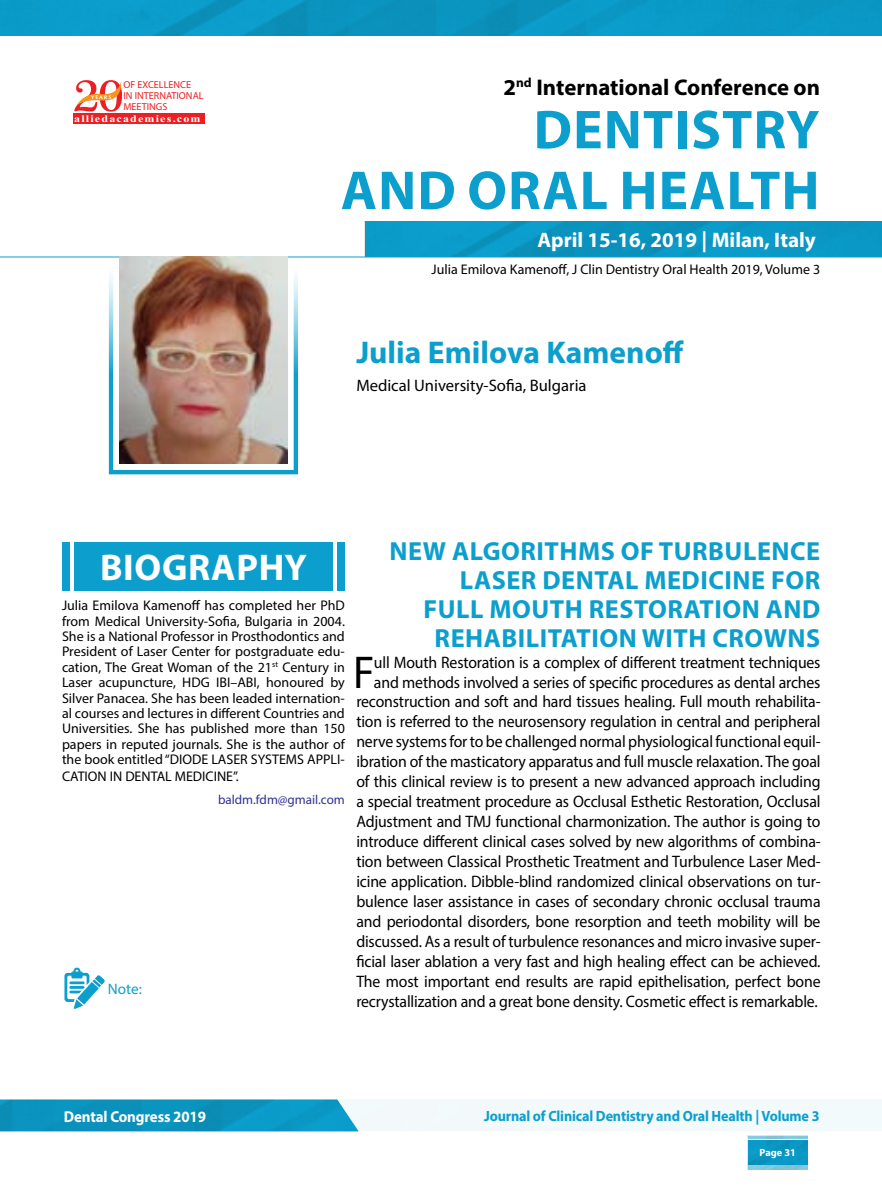
<style>
.page{position:relative;width:882px;height:1197px;background:#fff}
.page>*{position:absolute;margin:0;border:0;box-sizing:border-box;transform-origin:0 0}
.t1{font:700 55.3px/60.7px "Myriad Pro";letter-spacing:.02em;color:#0c9fcd;text-align:right}
.t2{font:46.2px "Myriad Pro";color:#000;scale:.95 1}
.t3{font:700 37.27px "Myriad Pro";letter-spacing:.02em;color:#fff}
.t4{font:700 31.5px "Myriad Pro";color:#0c9fcd}
.t5{font:700 26.25px/28.9px "Myriad Pro";letter-spacing:.02em;color:#0c9fcd;text-align:right}
.t6{font:700 22.75px "Myriad Pro";color:#000}
.t7{font:700 21px "Myriad Pro";color:#fff}
.t8{font:16.62px/19.9px "Myriad Pro";letter-spacing:-.01em;color:#000;text-align:right;scale:.95 1}
.t9{font:16.62px "Myriad Pro";letter-spacing:-.01em;color:#000}
.t10{font:700 15.75px "Myriad Pro";letter-spacing:-.01em;color:#fff;scale:.95 1}
.t11{font:15.22px "Myriad Pro";color:#0c9fcd}
.t12{font:700 14.88px "Myriad Pro";letter-spacing:-.01em;color:#0c9fcd;scale:.95 1}
.t13{font:14px/15.4px "Myriad Pro";color:#000;text-align:justify}
.t14{font:13.12px "Myriad Pro";color:#2e3092}
.t15{font:700 10.33px "Myriad Pro";color:#fff}
.t16{font:10.15px/10.8px "Myriad Pro";color:#ed1f24}
.t17{font:700 10.15px "Times New Roman";letter-spacing:.1em;color:#fff;scale:1.18 1}
.t18{font:5.25px "Oregon LDO Black";letter-spacing:.24em;color:#fff;scale:1.06 1}
</style>
<div class="page">
<img style="left:748px;top:1140px;width:60px;height:24px">
<hr style="left:748px;top:1136px;width:60px;height:3px;background:#0c9fcd">
<img style="left:0;top:1100px;width:359px;height:31px">
<svg style="left:64px;top:967px;width:41px;height:42px"></svg>
<img style="left:365px;top:222px;width:517px;height:35px">
<div style="left:73px;top:113px;width:132px;height:11px;background:#ed1f24"></div>
<svg style="left:74px;top:80px;width:49px;height:32px"></svg>
<hr style="left:0;top:257px;width:882px;height:1px;background:#0c9fcd">
<img style="left:0;top:0;width:882px;height:35px">
<div style="left:109px;top:263px;width:189px;height:211px;border:4px solid #0c9fcd"></div>
<img style="left:120px;top:257px;width:167px;height:207px">
<div style="left:74px;top:542px;width:259px;height:49px;background:#0c9fcd"></div>
<div style="left:337px;top:542px;width:8px;height:49px;background:#0c9fcd"></div>
<div style="left:62px;top:542px;width:8px;height:49px;background:#0c9fcd"></div>
<p class="t16" style="left:123px;top:79px;width:82px">OF EXCELLENCE<br>IN INTERNATIONAL<br>MEETINGS</p>
<p class="t17" style="left:74px;top:111px;width:109px">alliedacademies.com</p>
<p class="t18" style="left:91px;top:94px;width:21px">YEARS</p>
<h3 class="t6" style="left:504px;top:72px;width:318px">2<sup>nd</sup> International Conference on</h3>
<h1 class="t1" style="left:341px;top:97px;width:480px">DENTISTRY<br>AND ORAL HEALTH</h1>
<p class="t7" style="left:538px;top:226px;width:280px">April 15-16, 2019 | Milan, Italy</p>
<p class="t13" style="left:432px;top:262px;width:390px">Julia Emilova Kamenoff, J Clin Dentistry Oral Health 2019, Volume 3</p>
<h3 class="t4" style="left:356px;top:332px;width:329px">Julia Emilova Kamenoff</h3>
<p class="t9" style="left:356px;top:376px;width:232px">Меdical University-Sofia, Bulgaria</p>
<h3 class="t3" style="left:100px;top:543px;width:208px">BIOGRAPHY</h3>
<p class="t13" style="left:62px;top:598px;width:284px">Julia Emilova Kamenoff has completed her PhD from Medical University-Sofia, Bulgaria in 2004.<br>She is a National Professor in Prosthodontics and President of Laser Center for postgraduate edu&shy;cation, The Great Woman of the 21<sup>st</sup> Century in Laser acupuncture, HDG IBI–ABI, honoured by Silver Panacea. She has been leaded internation&shy;al courses and lectures in different Countries and Universities. She has published more than 150 papers in reputed journals. She is the author of the book entitled “DIODE LASER SYSTEMS APPLI-</p>
<p class="t13" style="left:62px;top:768px;width:178px">CATION IN DENTAL MEDICINE”.</p>
<p class="t14" style="left:218px;top:791px;width:128px">baldm.fdm@gmail.com</p>
<p class="t11" style="left:108px;top:979px;width:35px">Note:</p>
<h3 class="t5" style="left:390px;top:536px;width:432px">NEW ALGORITHMS OF TURBULENCE<br>LASER DENTAL MEDICINE FOR<br>FULL MOUTH RESTORATION AND<br>REHABILITATION WITH CROWNS</h3>
<p class="t8" style="left:356px;top:652px;width:490px">ull Mouth Restoration is a complex of different treatment techniques and methods involved a series of specific procedures as dental arches reconstruction and soft and hard tissues healing. Full mouth rehabilita&shy;tion is referred to the neurosensory regulation in central and peripheral nerve systems for to be challenged normal physiological functional equil&shy;ibration of the masticatory apparatus and full muscle relaxation. The goal of this clinical review is to present a new advanced approach including a special treatment procedure as Occlusal Esthetic Restoration, Occlusal Adjustment and TMJ functional charmonization. The author is going to introduce different clinical cases solved by new algorithms of combina&shy;tion between Classical Prosthetic Treatment and Turbulence Laser Med&shy;icine application. Dibble-blind randomized clinical observations on tur&shy;bulence laser assistance in cases of secondary chronic occlusal trauma and periodontal disorders, bone resorption and teeth mobility will be discussed. As a result of turbulence resonances and micro invasive super&shy;ficial laser ablation a very fast and high healing effect can be achieved.<br>The most important end results are rapid epithelisation, perfect bone recrystallization and a great bone density. Cosmetic effect is remarkable.</p>
<h2 class="t2" style="left:353px;top:644px;width:24px">F</h2>
<p class="t10" style="left:64px;top:1106px;width:151px">Dental Congress 2019</p>
<p class="t12" style="left:484px;top:1106px;width:355px">Journal of Clinical Dentistry and Oral Health | Volume 3</p>
<p class="t15" style="left:760px;top:1146px;width:38px">Page 31</p>
</div>
